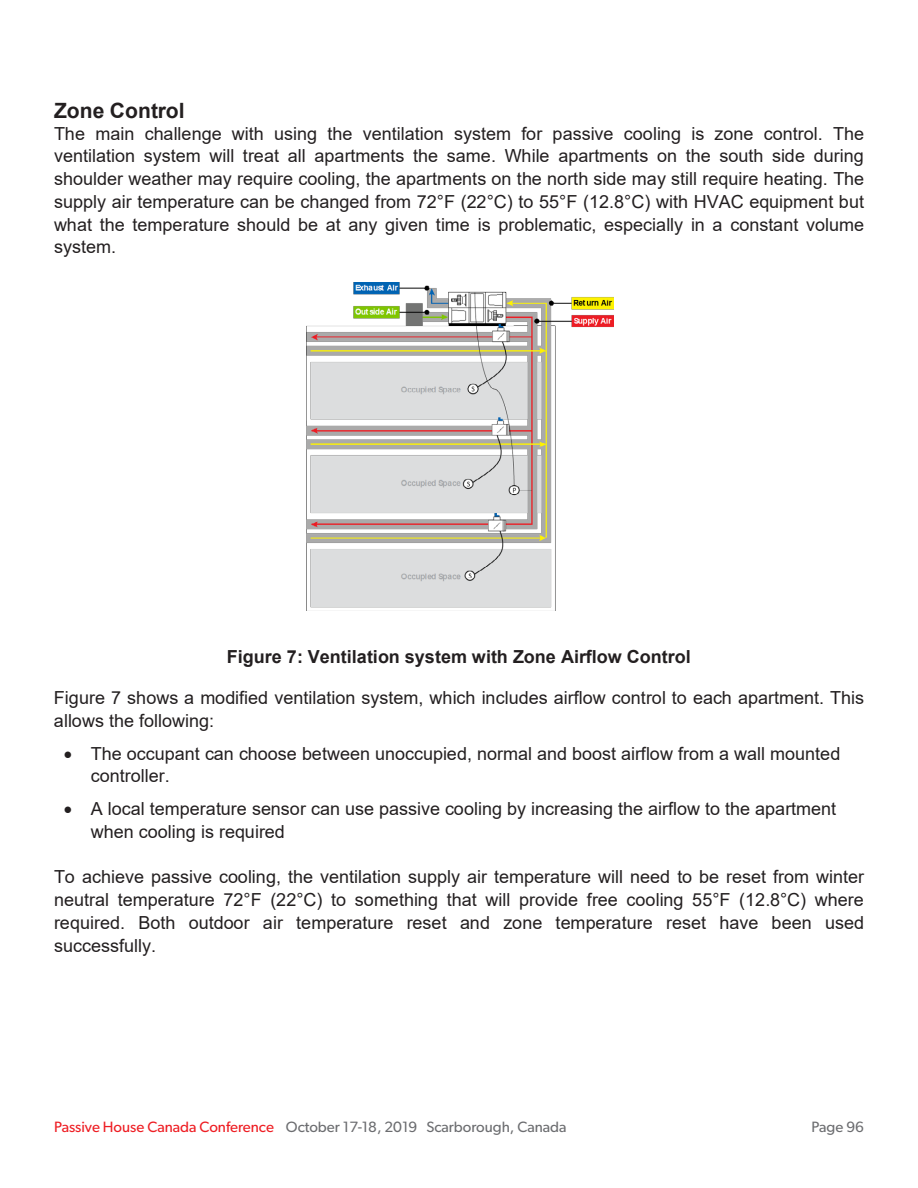
<style>
.page{position:relative;width:918px;height:1188px;background:#fff}
.page>*{position:absolute;margin:0;border:0;box-sizing:border-box;transform-origin:0 0}
.t1{font:700 21px "Arial";letter-spacing:.005em;color:#231f20}
.t2{font:18px/22.8px "Arial";color:#231f20}
.t3{font:700 18px "Arial";color:#231f20}
.t4{font:15px "Trebuchet MS";letter-spacing:.005em;color:#6d6e71}
.t5{font:15px "Gibson";color:#6c6d70}
.t6{font:15px "Gibson";color:#ee1d23}
.s1{font-family:"Tahoma";color:#6d6e71}
.s2{color:#ed1d24}
</style>
<div class="page">
<img style="left:307px;top:282px;width:307px;height:328px">
<p class="t1" style="left:54px;top:96px;width:132px">Zone Control</p>
<p class="t2" style="left:54px;top:122px;width:812px;text-align:justify">The main challenge with using the ventilation system for passive cooling is zone control. The ventilation system will treat all apartments the same. While apartments on the south side during shoulder weather may require cooling, the apartments on the north side may still require heating. The supply air temperature can be changed from 72°F (22°C) to 55°F (12.8°C) with HVAC equipment but what the temperature should be at any given time is problematic, especially in a constant volume system.</p>
<p class="t3" style="left:227px;top:644px;width:466px">Figure 7: Ventilation system with Zone Airflow Control</p>
<p class="t2" style="left:54px;top:686px;width:812px">Figure 7 shows a modified ventilation system, which includes airflow control to each apartment. This allows the following:</p>
<p class="t2" style="left:91px;top:742px;width:751px;line-height:22.4px;text-indent:-27px">• The occupant can choose between unoccupied, normal and boost airflow from a wall mounted controller.</p>
<p class="t2" style="left:91px;top:798px;width:747px;line-height:22.4px;text-indent:-27px">• A local temperature sensor can use passive cooling by increasing the airflow to the apartment when cooling is required</p>
<p class="t2" style="left:54px;top:866px;width:812px;text-align:justify">To achieve passive cooling, the ventilation supply air temperature will need to be reset from winter neutral temperature 72°F (22°C) to something that will provide free cooling 55°F (12.8°C) where required. Both outdoor air temperature reset and zone temperature reset have been used successfully.</p>
<p class="t5" style="left:286px;top:1118px;width:282px">October 17-1 , 019 Scarborough, Canada</p>
<p class="t5" style="left:811px;top:1118px;width:55px"><span class="s1">P</span>Page 96<span class="s1">95</span></p>
<p class="t4" style="left:54px;top:1118px;width:509px"><span class="s2">Passive House Canada Conference</span> October 17-18, 2019 Scarborough, Canada</p>
<p class="t6" style="left:85px;top:1118px;width:30px">ve H</p>
</div>
